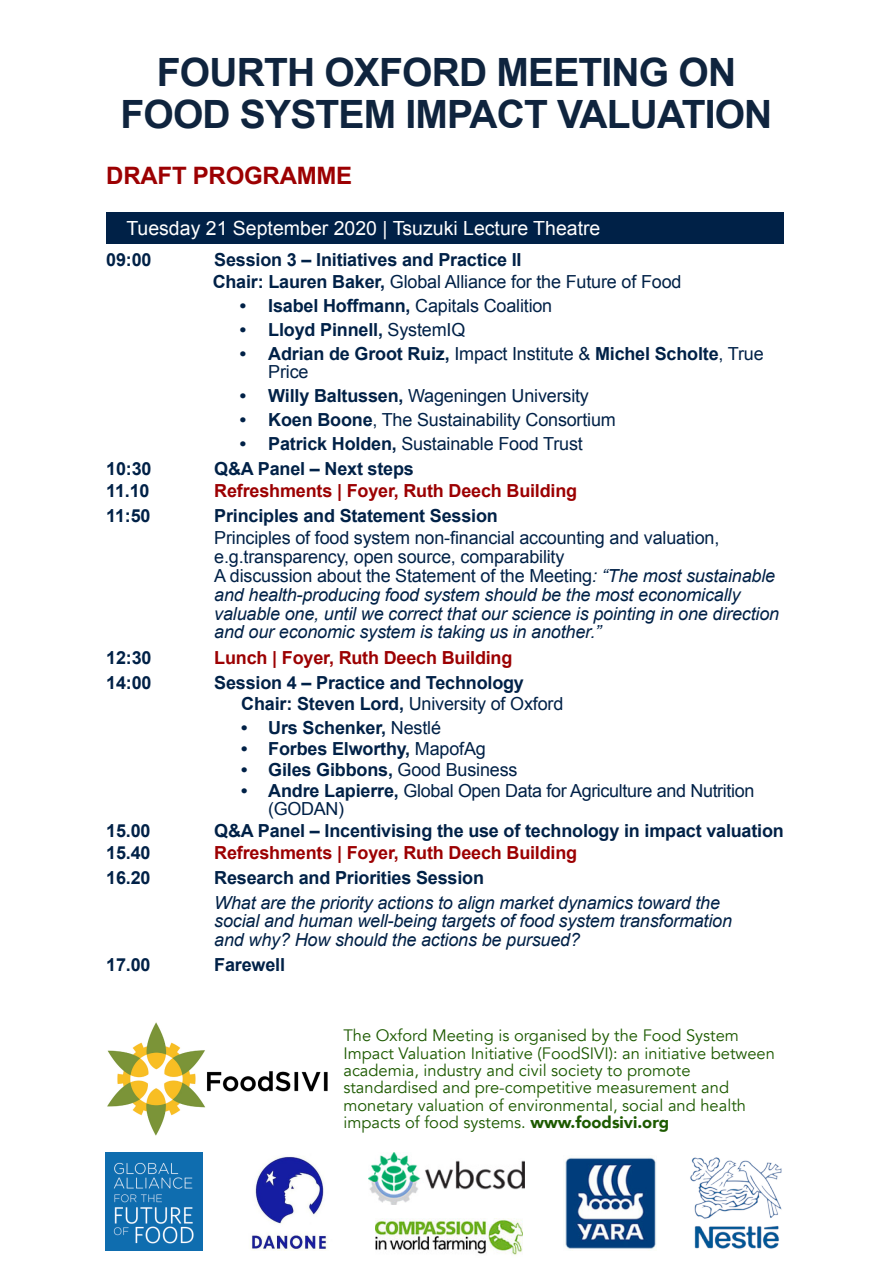
<style>
.page{position:relative;width:893px;height:1263px;background:#fff}
.page>*{position:absolute;margin:0;border:0;box-sizing:border-box;transform-origin:0 0}
.t1{font:700 39px/42.3px "Arial";letter-spacing:-.02em;color:#0f243e;text-align:center}
.t2{font:700 24px "Arial";letter-spacing:-.01em;color:#9c0002}
.t3{font:19.5px "Arial";color:#fff}
.t4{font:700 18px/21.9px "Arial";letter-spacing:-.01em;color:#002147}
.t5{font:italic 18px/18.9px "Arial";letter-spacing:-.01em;color:#002147}
.t6{font:18px/18px "Arial";letter-spacing:-.01em;color:#002147}
.t7{font:700 18px "Arial";letter-spacing:-.01em;color:#9c0002}
.t8{font:16.5px/17.4px "Avenir";color:#1d5a00}
.s1{font-weight:400}
.s2{font-weight:700}
.s3{font-style:normal}
.s4{font-weight:900}
</style>
<div class="page">
<img style="left:105px;top:1153px;width:98px;height:98px">
<img style="left:369px;top:1153px;width:155px;height:52px">
<img style="left:376px;top:1218px;width:146px;height:37px">
<img style="left:564px;top:1157px;width:93px;height:94px">
<img style="left:690px;top:1157px;width:92px;height:92px">
<img style="left:251px;top:1156px;width:76px;height:95px">
<div style="left:106px;top:213px;width:677px;height:31px;background:#002147"></div>
<img style="left:107px;top:1022px;width:221px;height:113px">
<h1 class="t1" style="left:121px;top:55px;width:653px">FOURTH OXFORD MEETING ON<br>FOOD SYSTEM IMPACT VALUATION</h1>
<h2 class="t2" style="left:106px;top:167px;width:247px">DRAFT PROGRAMME</h2>
<p class="t3" style="left:126px;top:221px;width:476px">Tuesday 21 September 2020 | Tsuzuki Lecture Theatre</p>
<p class="t4" style="left:106px;top:251px;width:47px">09:00</p>
<p class="t4" style="left:213px;top:251px;width:470px">Session 3 – Initiatives and Practice II<br>Chair: Lauren Baker, <span class="s1">Global Alliance for the Future of Food</span></p>
<p class="t6" style="left:240px;top:299px;width:314px"><span class="s2">• Isabel Hoffmann,</span> Capitals Coalition</p>
<p class="t4" style="left:240px;top:321px;width:227px">• Lloyd Pinnell, <span class="s1">SystemIQ</span></p>
<p class="t4" style="left:268px;top:347px;width:497px;line-height:18px;text-indent:-29px">• Adrian de Groot Ruiz, <span class="s1">Impact Institute &amp;</span> Michel Scholte<span class="s1">, True<br>Price</span></p>
<p class="t6" style="left:240px;top:389px;width:351px"><span class="s2">• Willy Baltussen,</span> Wageningen University</p>
<p class="t6" style="left:240px;top:413px;width:378px"><span class="s2">• Koen Boone</span>, The Sustainability Consortium</p>
<p class="t6" style="left:240px;top:437px;width:345px"><span class="s2">• Patrick Holden,</span> Sustainable Food Trust</p>
<p class="t4" style="left:106px;top:460px;width:47px">10:30</p>
<p class="t4" style="left:214px;top:460px;width:201px">Q&amp;A Panel – Next steps</p>
<p class="t4" style="left:106px;top:481px;width:45px">11.10</p>
<p class="t7" style="left:214px;top:484px;width:364px">Refreshments | Foyer, Ruth Deech Building</p>
<p class="t4" style="left:106px;top:506px;width:46px">11:50</p>
<p class="t4" style="left:214px;top:506px;width:285px">Principles and Statement Session</p>
<p class="t5" style="left:214px;top:530px;width:566px"><span class="s3">Principles of food system non-financial accounting and valuation, e.g.transparency, open source, comparability<br>A discussion about the Statement of the Meeting</span>: “The most sustainable and health-producing food system should be the most economically valuable one, until we correct that our science is pointing in one direction and our economic system is taking us in another.”</p>
<p class="t4" style="left:106px;top:648px;width:47px">12:30</p>
<p class="t7" style="left:214px;top:651px;width:300px">Lunch | Foyer, Ruth Deech Building</p>
<p class="t4" style="left:106px;top:673px;width:47px">14:00</p>
<p class="t4" style="left:241px;top:674px;width:324px;line-height:21px;text-indent:-27px">Session 4 – Practice and Technology<br>Chair: Steven Lord, <span class="s1">University of Oxford</span></p>
<p class="t4" style="left:241px;top:718px;width:201px">• Urs Schenker, <span class="s1">Nestlé</span></p>
<p class="t4" style="left:241px;top:739px;width:246px">• Forbes Elworthy, <span class="s1">MapofAg</span></p>
<p class="t4" style="left:241px;top:760px;width:278px">• Giles Gibbons, <span class="s1">Good Business</span></p>
<p class="t6" style="left:268px;top:783px;width:488px;text-indent:-27px"><span class="s2">• Andre Lapierre,</span> Global Open Data for Agriculture and Nutrition (GODAN)</p>
<p class="t4" style="left:106px;top:821px;width:46px">15.00</p>
<p class="t4" style="left:214px;top:821px;width:571px">Q&amp;A Panel – Incentivising the use of technology in impact valuation</p>
<p class="t4" style="left:106px;top:843px;width:46px">15.40</p>
<p class="t7" style="left:214px;top:846px;width:364px">Refreshments | Foyer, Ruth Deech Building</p>
<p class="t4" style="left:106px;top:868px;width:46px">16.20</p>
<p class="t4" style="left:214px;top:868px;width:271px">Research and Priorities Session</p>
<p class="t5" style="left:214px;top:894px;width:519px">What are the priority actions to align market dynamics toward the social and human well-being targets of food system transformation and why? How should the actions be pursued?</p>
<p class="t4" style="left:106px;top:955px;width:46px">17.00</p>
<p class="t4" style="left:214px;top:955px;width:72px">Farewell</p>
<p class="t8" style="left:343px;top:1027px;width:433px">The Oxford Meeting is organised by the Food System Impact Valuation Initiative (FoodSIVI): an initiative between academia, industry and civil society to promote standardised and pre-competitive measurement and monetary valuation of environmental, social and health impacts of food systems. <span class="s4">www.foodsivi.org</span></p>
</div>
